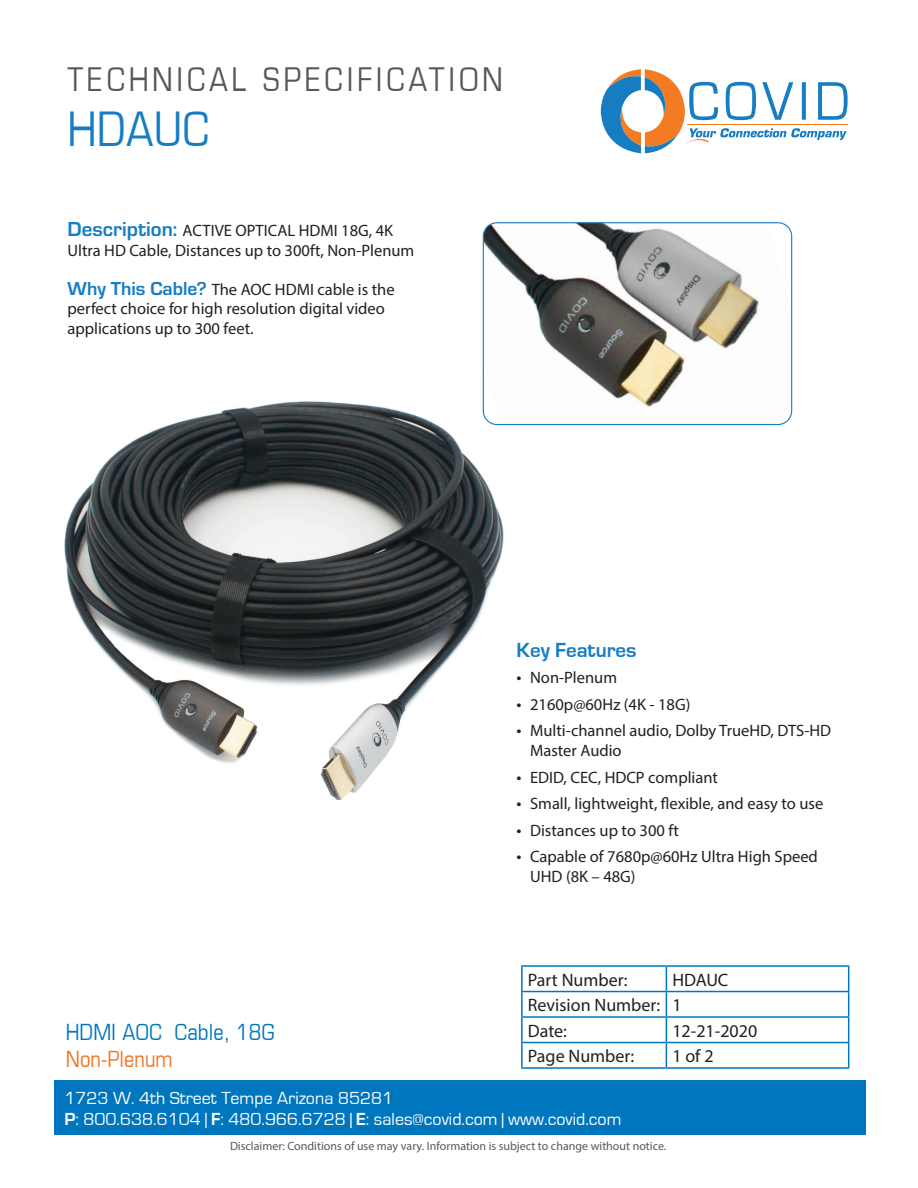
<style>
.page{position:relative;width:918px;height:1188px;background:#fff}
.page>*{position:absolute;margin:0;border:0;box-sizing:border-box;transform-origin:0 0}
.t1{font:condensed 48px "Eurostile";color:#177dc2}
.t2{font:condensed 33px "Eurostile";letter-spacing:.1em;color:#57585a}
.t3{font:condensed 22.5px "Eurostile";color:#0076be}
.t4{font:condensed 22.5px "Eurostile";color:#f47325}
.t5{font:700 21px "Eurostile";color:#177dc2}
.t6{font:18px/21.6px "Eurostile";color:#fff}
.t7{font:18px/25.5px "Myriad Pro";color:#231f20}
.t8{font:16.5px/19.5px "Myriad Pro";color:#231f20}
.t9{font:12px "Myriad Pro";color:#57585a}
.s1{font-family:"Eurostile";font-weight:700;font-size:21px;color:#177dc2}
.s2{font-family:"Eurostile";font-weight:700;font-size:19.5px;color:#177dc2}
.s3{font-size:18px}
.s4{font-weight:700}
</style>
<div class="page">
<div style="left:54px;top:1080px;width:812px;height:55px;background:#0076be"></div>
<svg style="left:601px;top:69px;width:247px;height:84px"></svg>
<img style="left:64px;top:367px;width:466px;height:433px">
<img style="left:483px;top:224px;width:309px;height:201px">
<div style="left:483px;top:222px;width:309px;height:203px;border:1px solid #177dc2;border-radius:14px"></div>
<hr style="left:521px;top:965px;width:145px;height:2px;background:#0076be">
<hr style="left:521px;top:967px;width:2px;height:24px;background:#0076be">
<hr style="left:521px;top:991px;width:145px;height:1px;background:#0076be">
<hr style="left:521px;top:992px;width:2px;height:24px;background:#0076be">
<hr style="left:666px;top:965px;width:183px;height:2px;background:#0076be">
<hr style="left:666px;top:991px;width:183px;height:1px;background:#0076be">
<hr style="left:666px;top:1016px;width:183px;height:2px;background:#0076be">
<hr style="left:666px;top:1042px;width:183px;height:1px;background:#0076be">
<svg style="left:848px;top:967px;width:1px;height:100px"></svg>
<hr style="left:666px;top:1067px;width:183px;height:2px;background:#0076be">
<hr style="left:521px;top:1016px;width:145px;height:2px;background:#0076be">
<hr style="left:521px;top:1018px;width:2px;height:24px;background:#0076be">
<hr style="left:521px;top:1042px;width:145px;height:1px;background:#0076be">
<hr style="left:521px;top:1043px;width:2px;height:24px;background:#0076be">
<svg style="left:666px;top:967px;width:1px;height:100px"></svg>
<hr style="left:521px;top:1067px;width:145px;height:2px;background:#0076be">
<h2 class="t2" style="left:68px;top:60px;width:437px">TECHNICAL SPECIFICATION</h2>
<h1 class="t1" style="left:68px;top:101px;width:144px">HDAUC</h1>
<p class="t8" style="left:68px;top:221px;width:348px"><span class="s1">Description:</span> ACTIVE OPTICAL HDMI 18G, 4K<br>Ultra HD Cable, Distances up to 300ft, Non-Plenum</p>
<p class="t8" style="left:68px;top:279px;width:329px"><span class="s2">Why This Cable?</span> The AOC HDMI cable is the perfect choice for high resolution digital video applications up to 300 feet.</p>
<h3 class="t3" style="left:66px;top:1018px;width:210px">HDMI AOC Cable, 18G</h3>
<h3 class="t4" style="left:66px;top:1045px;width:108px">Non-Plenum</h3>
<p class="t5" style="left:517px;top:638px;width:122px">Key Features</p>
<p class="t8" style="left:517px;top:668px;width:102px"><span class="s3">•</span> Non-Plenum</p>
<p class="t8" style="left:517px;top:694px;width:175px"><span class="s3">•</span> 2160p@60Hz (4K - 18G)</p>
<p class="t8" style="left:530px;top:721px;width:303px;text-indent:-14px"><span class="s3">•</span> Multi-channel audio, Dolby TrueHD, DTS-HD<br>Master Audio</p>
<p class="t8" style="left:517px;top:767px;width:203px"><span class="s3">•</span> EDID, CEC, HDCP compliant</p>
<p class="t8" style="left:517px;top:794px;width:308px"><span class="s3">•</span> Small, lightweight, flexible, and easy to use</p>
<p class="t8" style="left:517px;top:820px;width:164px"><span class="s3">•</span> Distances up to 300 ft</p>
<p class="t8" style="left:530px;top:847px;width:289px;text-indent:-14px"><span class="s3">•</span> Capable of 7680p@60Hz Ultra High Speed<br>UHD (8K – 48G)</p>
<p class="t7" style="left:528px;top:966px;width:101px">Part Number:</p>
<p class="t7" style="left:528px;top:966px;width:202px;text-indent:145px">HDAUC<br>Revision Number: 1<br>Date:</p>
<p class="t7" style="left:672px;top:1017px;width:86px">12-21-2020</p>
<p class="t7" style="left:528px;top:1043px;width:108px">Page Number:</p>
<p class="t7" style="left:672px;top:1043px;width:43px">1 of 2</p>
<p class="t6" style="left:64px;top:1087px;width:559px">1723 W. 4th Street Tempe Arizona 85281<br><span class="s4">P</span>: 800.638.6104 | <span class="s4">F</span>: 480.966.6728 | <span class="s4">E</span>: sales@covid.com | www.covid.com</p>
<p class="t9" style="left:230px;top:1139px;width:438px">Disclaimer: Conditions of use may vary. Information is subject to change without notice.</p>
</div>
